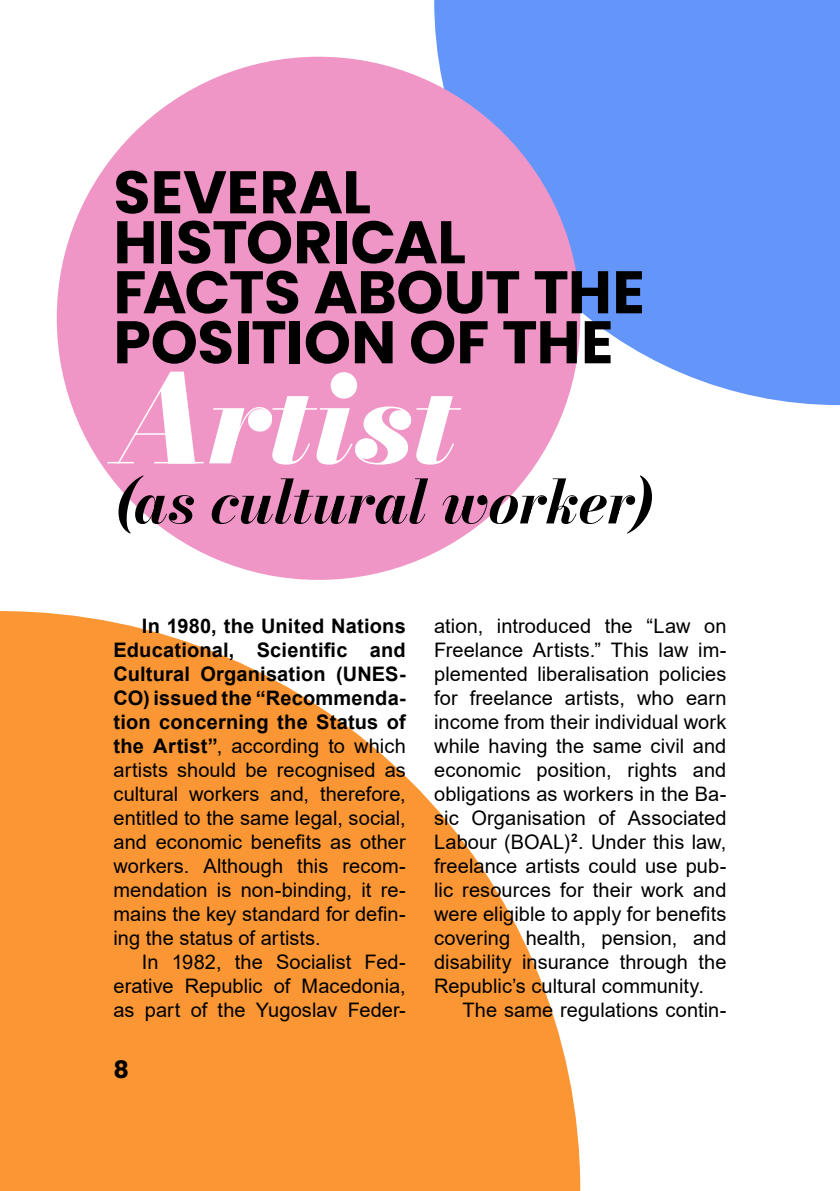
<style>
.page{position:relative;width:840px;height:1191px;background:#fff}
.page>*{position:absolute;margin:0;border:0;box-sizing:border-box;transform-origin:0 0}
.t1{font:italic 900 120px "Bodoni Moda 18 pt";letter-spacing:-.005em;color:#fff}
.t2{font:700 60px/50px "Poppins";letter-spacing:-.005em;color:#000}
.t3{font:italic 700 60px "Bodoni Moda 18 pt";letter-spacing:-.005em;color:#000}
.t4{font:700 24px "Poppins";color:#000}
.t5{font:20px/24px "Arial";color:#000;text-align:justify}
.s1{font-weight:700}
</style>
<div class="page">
<svg style="left:0;top:611px;width:580px;height:580px;fill:#fa9633"></svg>
<svg style="left:434px;top:0;width:405px;height:405px;background:#6e9cfa"></svg>
<div style="left:57px;top:57px;width:523px;height:523px;background:#f096c7;border-radius:50%"></div>
<h2 class="t2" style="left:113px;top:168px;width:532px">SEVERAL<br>HISTORICAL<br>FACTS ABOUT THE<br>POSITION OF THE</h2>
<h1 class="t1" style="left:113px;top:337px;width:345px">Artist</h1>
<h2 class="t3" style="left:113px;top:460px;width:541px">(as cultural worker)</h2>
<p class="t5" style="left:113px;top:613px;width:294px;text-indent:28px"><span class="s1">In 1980, the United Nations Educational, Scientific and Cultural Organisation (UNES-CO) issued the “Recommenda&shy;tion concerning the Status of the Artist”</span>, according to which artists should be recognised as cultural workers and, therefore, entitled to the same legal, social, and economic benefits as other workers. Although this recom&shy;mendation is non-binding, it re&shy;mains the key standard for defin&shy;ing the status of artists.</p>
<p class="t5" style="left:113px;top:949px;width:293px;text-indent:28px">In 1982, the Socialist Fed&shy;erative Republic of Macedonia, as part of the Yugoslav Feder-</p>
<p class="t4" style="left:113px;top:1055px;width:17px">8</p>
<p class="t5" style="left:434px;top:613px;width:294px">ation, introduced the “Law on Freelance Artists.” This law im&shy;plemented liberalisation policies for freelance artists, who earn income from their individual work while having the same civil and economic position, rights and obligations as workers in the Ba&shy;sic Organisation of Associated Labour (BOAL)<sup>2</sup>. Under this law, freelance artists could use pub&shy;lic resources for their work and were eligible to apply for benefits covering health, pension, and disability insurance through the Republic’s cultural community.</p>
<p class="t5" style="left:462px;top:997px;width:265px">The same regulations contin-</p>
</div>
